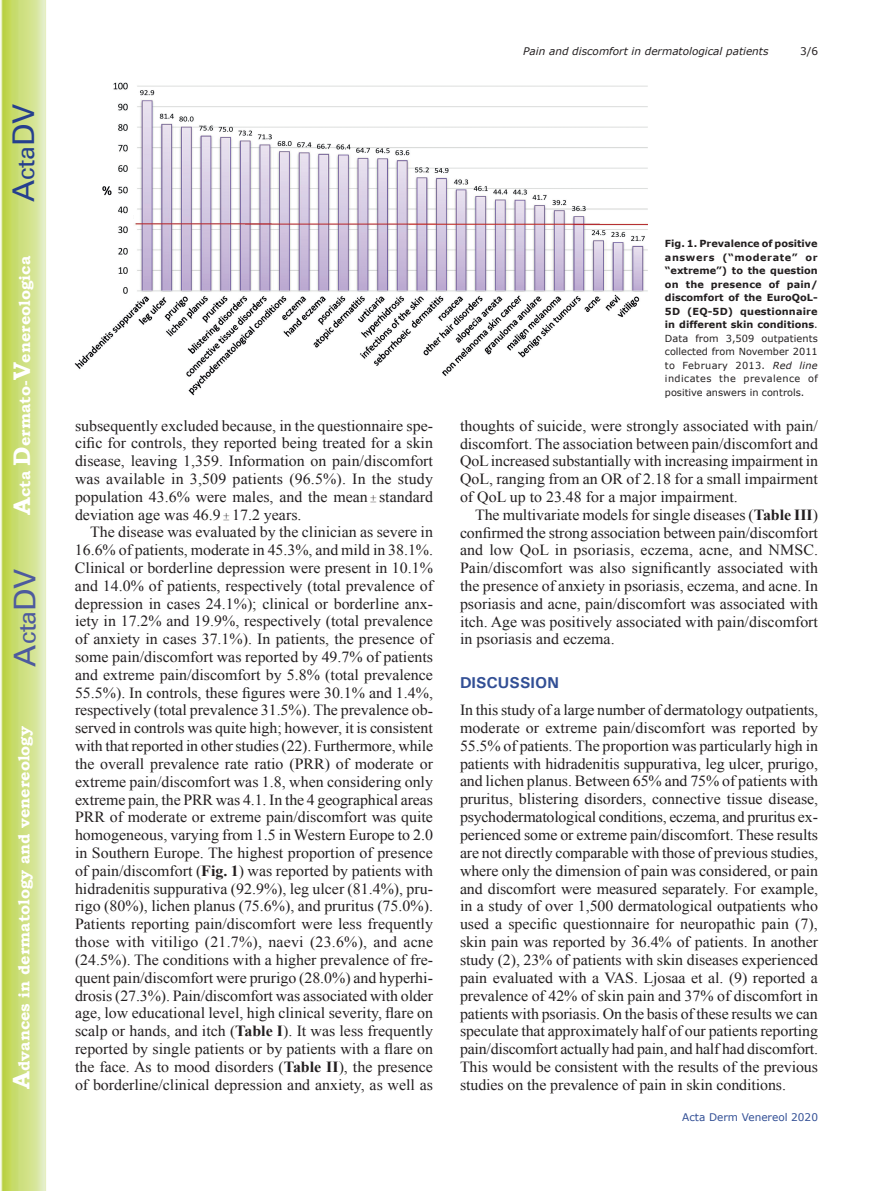
<style>
.page{position:relative;width:893px;height:1191px;background:#fff}
.page>*{position:absolute;margin:0;border:0;box-sizing:border-box;transform-origin:0 0}
.t1{font:30px "Univers";color:#4d5a9e}
.t2{font:30px "Univers";color:#253f8e}
.t3{font:700 15.75px "Bookman Old Style";color:#fff}
.t4{font:700 15.75px "Univers";color:#324f95}
.t5{font:15.45px/17.9px "Times New Roman";color:#231f20;text-align:justify}
.t6{font:italic 10.5px "Verdana";color:#231f20}
.t7{font:10.5px "Verdana";color:#324f95}
.t8{font:10.5px "Verdana";color:#231f20}
.t9{font:700 9.75px/13.5px "Verdana";color:#231f20;text-align:justify}
.s1{font-size:24px}
.s2{font-family:"Perpetua";font-size:10.5px}
.s3{font-weight:700}
.s4{font-weight:400}
.s5{font-weight:400;font-style:italic}
</style>
<div class="page">
<svg style="left:1px;top:0;width:45px;height:1191px;background:#cfe084"></svg>
<img style="left:75px;top:83px;width:572px;height:313px">
<h1 class="t2" style="left:6px;top:202px;width:100px;rotate:-90deg">A<span class="s1">cta</span>DV</h1>
<p class="t3" style="left:15px;top:515px;width:260px;rotate:-90deg"><span class="s1">A</span>cta <span class="s1">D</span>ermato-<span class="s1">V</span>enereologica</p>
<h1 class="t1" style="left:7px;top:666px;width:100px;rotate:-90deg">A<span class="s1">cta</span>DV</h1>
<p class="t3" style="left:15px;top:1088px;width:364px;rotate:-90deg"><span class="s1">A</span>dvances in dermatology and venereology</p>
<p class="t6" style="left:523px;top:44px;width:247px">Pain and discomfort in dermatological patients</p>
<p class="t8" style="left:800px;top:44px;width:20px">3/6</p>
<p class="t5" style="left:75px;top:416px;width:359px">subsequently excluded because, in the questionnaire spe&shy;cific for controls, they reported being treated for a skin disease, leaving 1,359. Information on pain/discomfort was available in 3,509 patients (96.5%). In the study population 43.6% were males, and the mean <span class="s2">±</span> standard deviation age was 46.9 <span class="s2">±</span> 17.2 years.</p>
<p class="t5" style="left:75px;top:523px;width:360px;text-indent:15px">The disease was evaluated by the clinician as severe in 16.6% of patients, moderate in 45.3%, and mild in 38.1%.<br>Clinical or borderline depression were present in 10.1% and 14.0% of patients, respectively (total prevalence of depression in cases 24.1%); clinical or borderline anx&shy;iety in 17.2% and 19.9%, respectively (total prevalence of anxiety in cases 37.1%). In patients, the presence of some pain/discomfort was reported by 49.7% of patients and extreme pain/discomfort by 5.8% (total prevalence 55.5%). In controls, these figures were 30.1% and 1.4%, respectively (total prevalence 31.5%). The prevalence ob&shy;served in controls was quite high; however, it is consistent with that reported in other studies (22). Furthermore, while the overall prevalence rate ratio (PRR) of moderate or extreme pain/discomfort was 1.8, when considering only extreme pain, the PRR was 4.1. In the 4 geographical areas PRR of moderate or extreme pain/discomfort was quite homogeneous, varying from 1.5 in Western Europe to 2.0 in Southern Europe. The highest proportion of presence of pain/discomfort (<span class="s3">Fig. 1</span>) was reported by patients with hidradenitis suppurativa (92.9%), leg ulcer (81.4%), pru&shy;rigo (80%), lichen planus (75.6%), and pruritus (75.0%).<br>Patients reporting pain/discomfort were less frequently those with vitiligo (21.7%), naevi (23.6%), and acne (24.5%). The conditions with a higher prevalence of fre&shy;quent pain/discomfort were prurigo (28.0%) and hyperhi&shy;drosis (27.3%). Pain/discomfort was associated with older age, low educational level, high clinical severity, flare on scalp or hands, and itch (<span class="s3">Table I</span>). It was less frequently reported by single patients or by patients with a flare on the face. As to mood disorders (<span class="s3">Table II</span>), the presence of borderline/clinical depression and anxiety, as well as</p>
<p class="t9" style="left:665px;top:237px;width:154px">Fig. 1. Prevalence of positive answers (“moderate” or “extreme”) to the question on the presence of pain/ discomfort of the EuroQoL-5D (EQ-5D) questionnaire in different skin conditions<span class="s4">.<br>Data from 3,509 outpatients collected from November 2011 to February 2013.</span> <span class="s5">Red line </span><span class="s4">indicates the prevalence of positive answers in controls.</span></p>
<p class="t5" style="left:460px;top:416px;width:360px">thoughts of suicide, were strongly associated with pain/ discomfort. The association between pain/discomfort and QoL increased substantially with increasing impairment in QoL, ranging from an OR of 2.18 for a small impairment of QoL up to 23.48 for a major impairment.</p>
<p class="t5" style="left:460px;top:505px;width:360px;text-indent:15px">The multivariate models for single diseases (<span class="s3">Table III</span>) confirmed the strong association between pain/discomfort and low QoL in psoriasis, eczema, acne, and NMSC.<br>Pain/discomfort was also significantly associated with the presence of anxiety in psoriasis, eczema, and acne. In psoriasis and acne, pain/discomfort was associated with itch. Age was positively associated with pain/discomfort in psoriasis and eczema.</p>
<p class="t4" style="left:460px;top:672px;width:100px">DISCUSSION</p>
<p class="t5" style="left:460px;top:700px;width:360px">In this study of a large number of dermatology outpatients, moderate or extreme pain/discomfort was reported by 55.5% of patients. The proportion was particularly high in patients with hidradenitis suppurativa, leg ulcer, prurigo, and lichen planus. Between 65% and 75% of patients with pruritus, blistering disorders, connective tissue disease, psychodermatological conditions, eczema, and pruritus ex&shy;perienced some or extreme pain/discomfort. These results are not directly comparable with those of previous studies, where only the dimension of pain was considered, or pain and discomfort were measured separately. For example, in a study of over 1,500 dermatological outpatients who used a specific questionnaire for neuropathic pain (7), skin pain was reported by 36.4% of patients. In another study (2), 23% of patients with skin diseases experienced pain evaluated with a VAS. Ljosaa et al. (9) reported a prevalence of 42% of skin pain and 37% of discomfort in patients with psoriasis. On the basis of these results we can speculate that approximately half of our patients reporting pain/discomfort actually had pain, and half had discomfort.<br>This would be consistent with the results of the previous studies on the prevalence of pain in skin conditions.</p>
<p class="t7" style="left:682px;top:1110px;width:137px">Acta Derm Venereol 2020</p>
</div>
